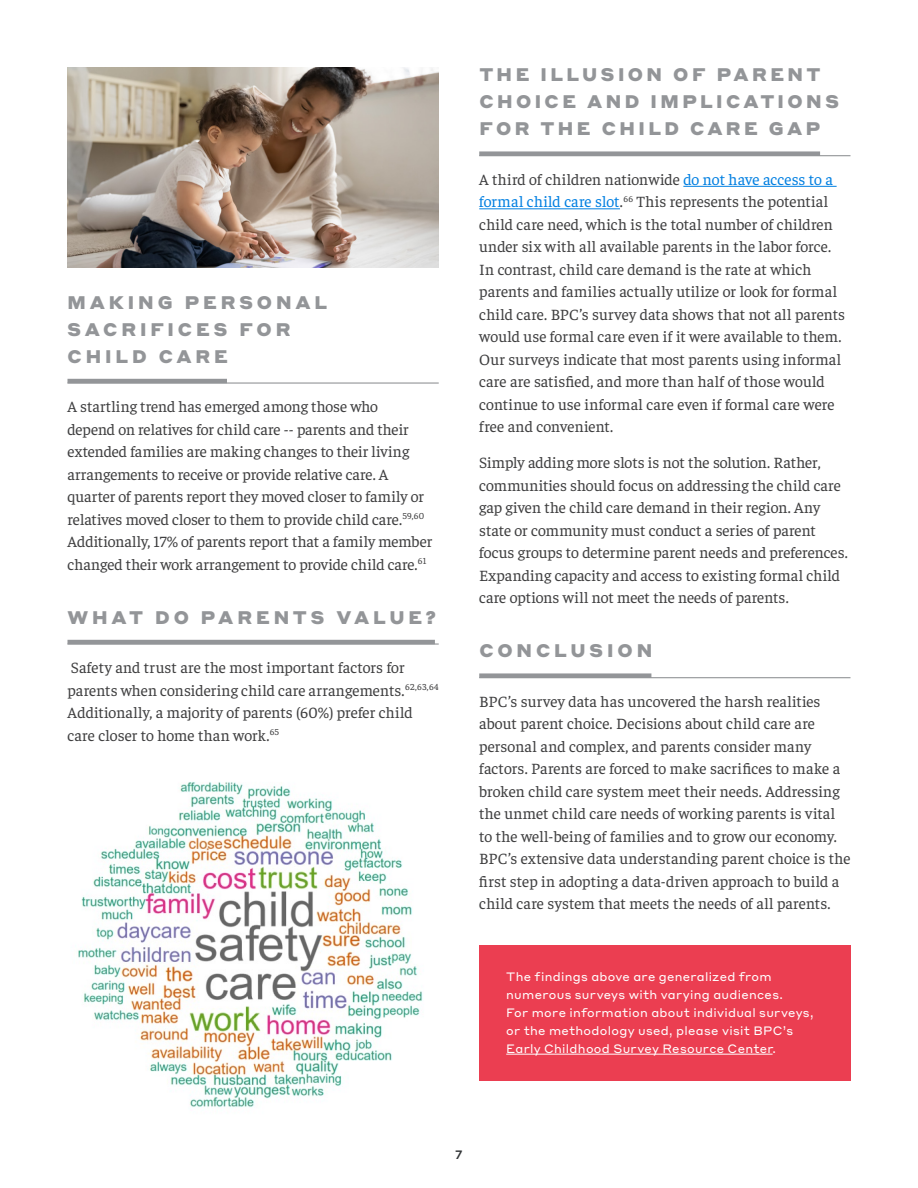
<style>
.page{position:relative;width:918px;height:1188px;background:#fff}
.page>*{position:absolute;margin:0;border:0;box-sizing:border-box;transform-origin:0 0}
.H2_-_Subtitles{font:900 18px/27px "Styrene A";letter-spacing:.215em;color:#939598}
.H2_-_Subtitles-2{font:900 18px/27px "Styrene A";letter-spacing:.195em;color:#939598}
.Body_-_Report{font:300 15.75px/22.5px "Faustina";letter-spacing:.005em;color:#3e3e3f}
.Ending_Callout_Box{font:12px/18px "Styrene A";letter-spacing:.025em;color:#fff}
.t1{font:500 12px "Styrene A";color:#323537}
.s1{color:#007fe1}
</style>
<div class="page">
<hr style="left:68px;top:382px;width:371px;height:2px;background:#939598">
<hr style="left:68px;top:379px;width:159px;height:4px;background:#939598">
<hr style="left:68px;top:643px;width:371px;height:2px;background:#939598">
<hr style="left:68px;top:640px;width:367px;height:4px;background:#939598">
<hr style="left:479px;top:155px;width:371px;height:1px;background:#939598">
<div style="left:479px;top:151px;width:341px;height:5px;background:#939598"></div>
<hr style="left:683px;top:186px;width:154px;height:1px;background:#007fe1">
<hr style="left:479px;top:208px;width:141px;height:1px;background:#007fe1">
<hr style="left:479px;top:677px;width:371px;height:1px;background:#939598">
<div style="left:479px;top:673px;width:172px;height:5px;background:#939598"></div>
<div style="left:479px;top:945px;width:371px;height:135px;background:#eb3e51"></div>
<hr style="left:506px;top:1054px;width:267px;height:1px;background:#fff">
<img style="left:78px;top:782px;width:345px;height:327px">
<img style="left:68px;top:68px;width:371px;height:200px">
<p class="H2_-_Subtitles" style="left:68px;top:287px;width:261px">MAKING PERSONAL<br>SACRIFICES FOR<br>CHILD CARE</p>
<p class="Body_-_Report" style="left:68px;top:395px;width:366px">A startling trend has emerged among those who<br>depend on relatives for child care -- parents and their extended families are making changes to their living arrangements to receive or provide relative care. A quarter of parents report they moved closer to family or relatives moved closer to them to provide child care.<sup>59,60<br></sup>Additionally, 17% of parents report that a family member changed their work arrangement to provide child care.<sup>61</sup></p>
<p class="H2_-_Subtitles" style="left:68px;top:602px;width:370px">WHAT DO PARENTS VALUE?</p>
<p class="Body_-_Report" style="left:68px;top:656px;width:373px">Safety and trust are the most important factors for parents when considering child care arrangements.<sup>62,63,64<br></sup>Additionally, a majority of parents (60%) prefer child care closer to home than work.<sup>65</sup></p>
<p class="H2_-_Subtitles-2" style="left:479px;top:60px;width:361px">THE ILLUSION OF PARENT<br>CHOICE AND IMPLICATIONS<br>FOR THE CHILD CARE GAP</p>
<p class="Body_-_Report" style="left:479px;top:167px;width:367px">A third of children nationwide <span class="s1">do not have access to a formal child care slot</span>.<sup>66</sup> This represents the potential child care need, which is the total number of children under six with all available parents in the labor force.<br>In contrast, child care demand is the rate at which parents and families actually utilize or look for formal child care. BPC’s survey data shows that not all parents would use formal care even if it were available to them.<br>Our surveys indicate that most parents using informal care are satisfied, and more than half of those would continue to use informal care even if formal care were free and convenient.</p>
<p class="Body_-_Report" style="left:479px;top:451px;width:370px">Simply adding more slots is not the solution. Rather, communities should focus on addressing the child care gap given the child care demand in their region. Any state or community must conduct a series of parent focus groups to determine parent needs and preferences.<br>Expanding capacity and access to existing formal child care options will not meet the needs of parents.</p>
<p class="H2_-_Subtitles" style="left:479px;top:636px;width:174px">CONCLUSION</p>
<p class="Body_-_Report" style="left:479px;top:689px;width:373px">BPC’s survey data has uncovered the harsh realities about parent choice. Decisions about child care are personal and complex, and parents consider many factors. Parents are forced to make sacrifices to make a broken child care system meet their needs. Addressing the unmet child care needs of working parents is vital to the well-being of families and to grow our economy.<br>BPC’s extensive data understanding parent choice is the first step in adopting a data-driven approach to build a child care system that meets the needs of all parents.</p>
<p class="Ending_Callout_Box" style="left:506px;top:967px;width:309px">The findings above are generalized from numerous surveys with varying audiences.<br>For more information about individual surveys, or the methodology used, please visit BPC’s Early Childhood Survey Resource Center.</p>
<p class="t1" style="left:455px;top:1144px;width:9px">7</p>
</div>
